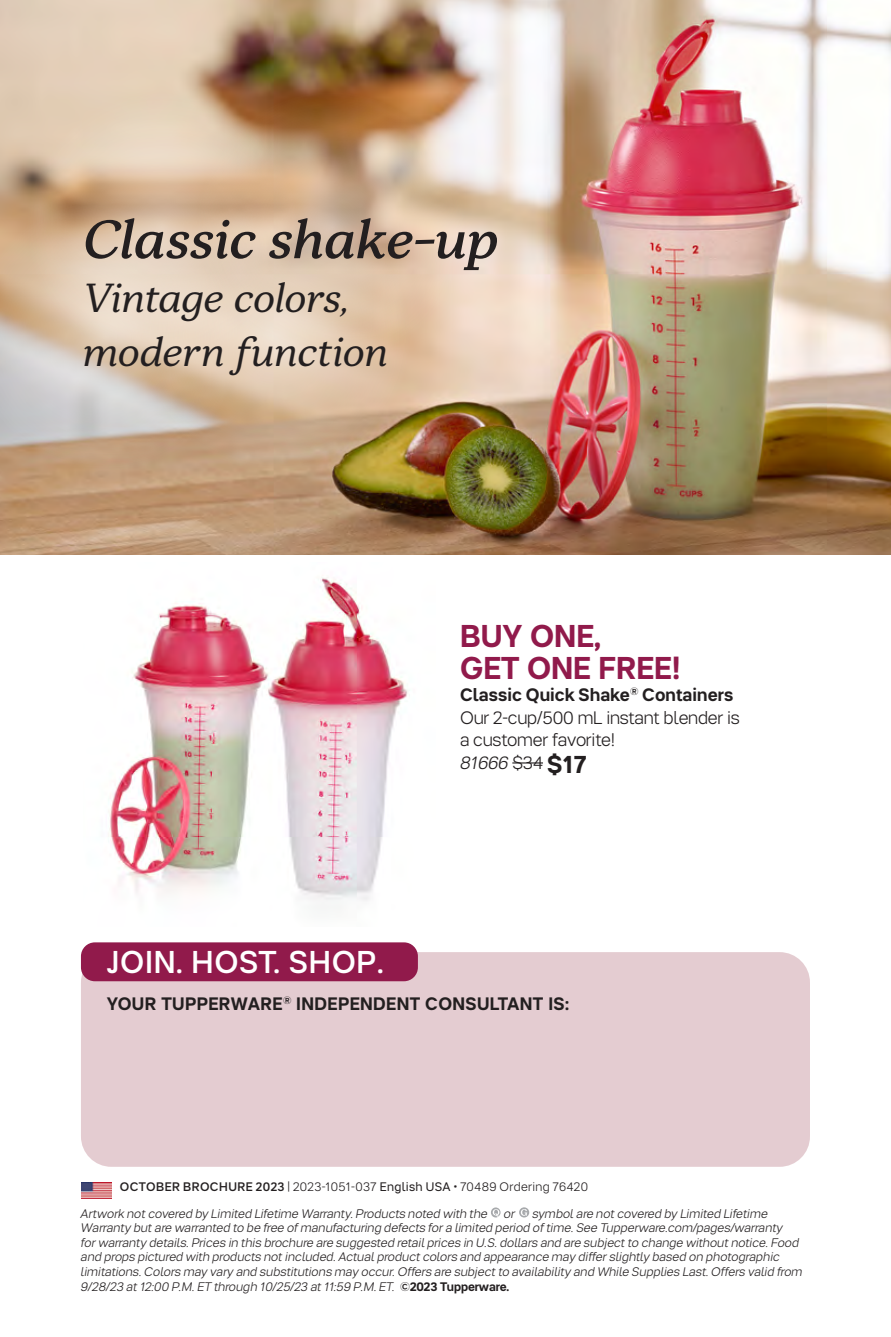
<style>
.page{position:relative;width:891px;height:1337px;background:#fff}
.page>*{position:absolute;margin:0;border:0;box-sizing:border-box;transform-origin:0 0}
.t1{font:54px "Tupper Serif 25 Meditalic";color:#231f20}
.t2{font:italic 40.5px/54px "Tupper Serif 24";color:#231f20}
.t3{font:700 31.5px/31.5px "Tupper PRO";color:#911a4b}
.t4{font:500 31.5px "Tupper PRO";letter-spacing:.02em;color:#fff}
.t5{font:300 18px/22.5px "Tupper PRO";letter-spacing:-.015em;color:#231f20}
.t6{font:700 18px "Tupper PRO";letter-spacing:.02em;color:#231f20}
.t7{font:italic 300 12.38px/14.6px "Tupper PRO";letter-spacing:.01em;color:#231f20}
.s1{font-weight:700}
.s2{font-style:italic}
.s3{font-weight:700;font-size:24.75px}
.s4{font-weight:500;font-style:normal}
.s5{font-style:normal}
.s6{font-weight:400;font-style:normal}
.s7{font-weight:700;font-style:normal}
</style>
<div class="page">
<div style="left:81px;top:952px;width:729px;height:214px;background:#e4ccd1;border-radius:30px"></div>
<div style="left:81px;top:942px;width:337px;height:39px;background:#911a4b;border-radius:14px"></div>
<img style="left:81px;top:1182px;width:30px;height:16px">
<img style="left:0;top:0;width:891px;height:555px">
<img style="left:109px;top:577px;width:299px;height:324px">
<svg style="left:0;top:200px;width:241px;height:271px;background:#cbb9a8"></svg>
<svg style="left:139px;top:200px;width:271px;height:271px;background:#d3b69a"></svg>
<svg style="left:26px;top:91px;width:271px;height:271px;background:#e0c8af"></svg>
<svg style="left:196px;top:91px;width:271px;height:271px;background:#d4b699"></svg>
<svg style="left:491px;top:1207px;width:10px;height:10px"></svg>
<svg style="left:493px;top:1209px;width:6px;height:7px"></svg>
<svg style="left:519px;top:1207px;width:10px;height:10px"></svg>
<svg style="left:521px;top:1209px;width:6px;height:6px"></svg>
<hr style="left:512px;top:762px;width:31px;height:1px;background:#231f20">
<h1 class="t1" style="left:83px;top:204px;width:417px">Classic shake-up</h1>
<h2 class="t2" style="left:83px;top:270px;width:307px">Vintage colors, modern function</h2>
<h3 class="t3" style="left:460px;top:621px;width:222px">BUY ONE,<br>GET ONE FREE!</h3>
<h3 class="t5" style="left:460px;top:684px;width:281px"><span class="s1">Classic Quick Shake</span><sup>®</sup> <span class="s1">Containers<br></span>Our 2-cup/500 mL instant blender is a customer favorite!<br><span class="s2">81666</span> $34 <span class="s3">$17</span></h3>
<h3 class="t4" style="left:107px;top:943px;width:278px">JOIN. HOST. SHOP.</h3>
<h3 class="t6" style="left:107px;top:993px;width:464px">YOUR TUPPERWARE<sup>®</sup> INDEPENDENT CONSULTANT IS:</h3>
<p class="t7" style="left:81px;top:1173px;width:509px;line-height:26.6px;text-indent:39px"><span class="s4">OCTOBER BROCHURE 2023</span> <span class="s5">| 2023-1051-037</span> <span class="s6">English USA</span> <span class="s5">• 70489 Ordering 76420<br></span>Artwork not covered by Limited Lifetime Warranty. Products noted with the</p>
<p class="t7" style="left:81px;top:1205px;width:723px;text-indent:451px">symbol are not covered by Limited Lifetime Warranty but are warranted to be free of manufacturing defects for a limited period of time. See Tupperware.com/pages/warranty<br>for warranty details. Prices in this brochure are suggested retail prices in U.S. dollars and are subject to change without notice. Food and props pictured with products not included. Actual product colors and appearance may differ slightly based on photographic limitations. Colors may vary and substitutions may occur. Offers are subject to availability and While Supplies Last. Offers valid from 9/28/23 at 12:00 P.M. ET through 10/25/23 at 11:59 P.M. ET. <span class="s7">©2023 Tupperware.</span></p>
<p class="t7" style="left:504px;top:1205px;width:13px">or</p>
</div>
